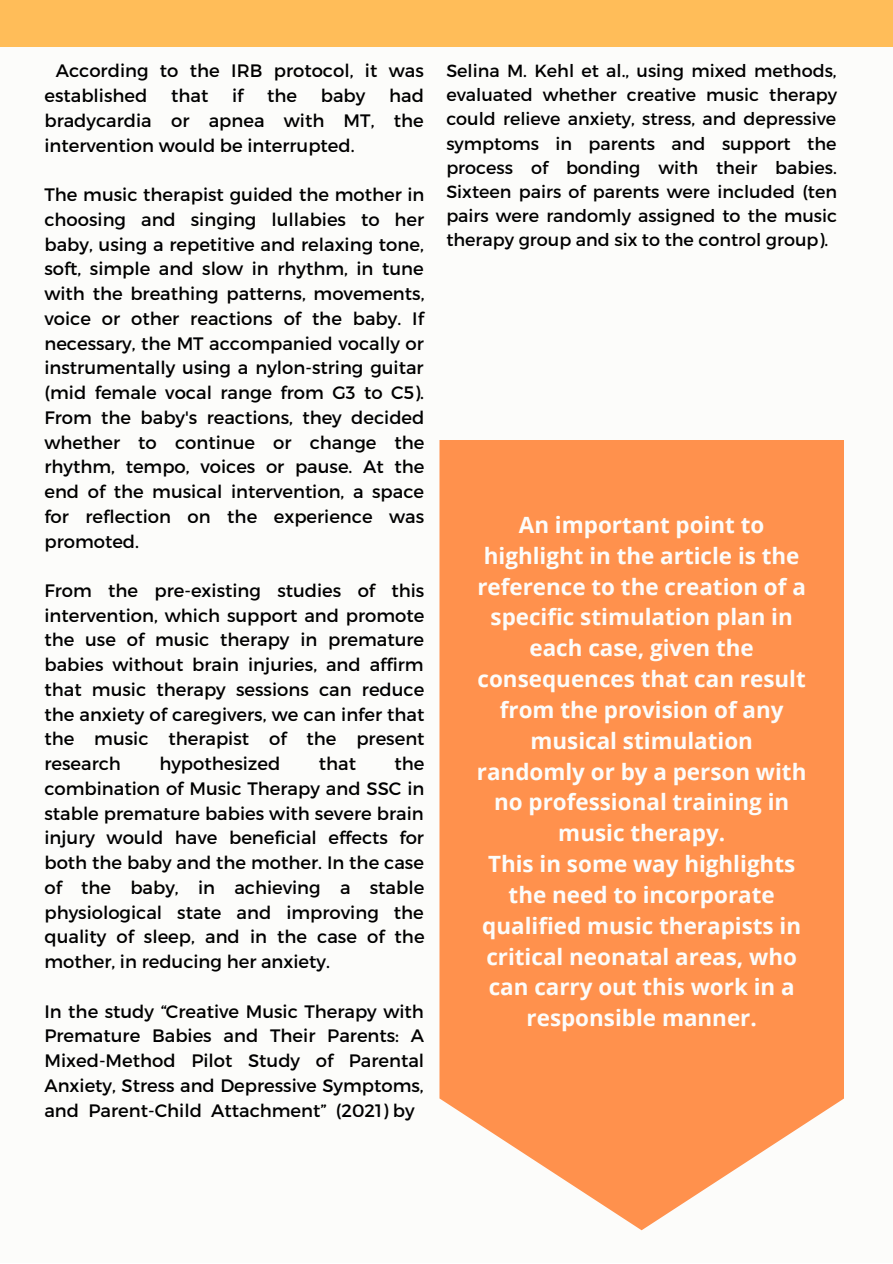
<style>
.page{position:relative;width:893px;height:1264px;background:#fff}
.page>*{position:absolute;margin:0;border:0;box-sizing:border-box;transform-origin:0 0}
.t1{font:700 22.35px/30.9px "Open Sans";color:#fcfcfa;text-align:center}
.t2{font:18px/24.8px "Montserrat";color:#000;text-align:justify}
.t3{font:17.55px/24.2px "Montserrat";color:#000;text-align:justify}
</style>
<div class="page">
<div style="left:0;top:0;width:892px;height:1262px;background:#fcfcfa"></div>
<div style="left:0;top:0;width:892px;height:47px;background:#ffbd59"></div>
<svg style="left:439px;top:440px;width:404px;height:790px;background:#fe995b"></svg>
<p class="t2" style="left:44px;top:58px;width:381px;text-indent:11px">According to the IRB protocol, it was established</p>
<p class="t2" style="left:171px;top:82px;width:39px">that</p>
<p class="t2" style="left:232px;top:82px;width:13px">if</p>
<p class="t2" style="left:267px;top:82px;width:31px">the</p>
<p class="t2" style="left:321px;top:82px;width:46px">baby</p>
<p class="t2" style="left:44px;top:82px;width:381px;text-indent:345px">had bradycardia or apnea with MT, the intervention would be interrupted.</p>
<p class="t2" style="left:44px;top:181px;width:381px">The music therapist guided the mother in choosing and singing lullabies to her baby, using a repetitive and relaxing tone, soft, simple and slow in rhythm, in tune with the breathing patterns, movements, voice or other reactions of the baby. If necessary, the MT accompanied vocally or instrumentally using a nylon-string guitar (mid female vocal range from G3 to C5).<br>From the baby's reactions, they decided whether to continue or change the rhythm, tempo, voices or pause. At the end of the musical intervention, a space for reflection on the experience was promoted.</p>
<p class="t2" style="left:44px;top:577px;width:381px">From the pre-existing studies of this intervention, which support and promote the use of music therapy in premature babies without brain injuries, and affirm that music therapy sessions can reduce the anxiety of caregivers, we can infer that the music therapist of the present research</p>
<p class="t2" style="left:159px;top:750px;width:123px">hypothesized</p>
<p class="t2" style="left:319px;top:750px;width:39px">that</p>
<p class="t2" style="left:44px;top:750px;width:381px;text-indent:350px">the combination of Music Therapy and SSC in stable premature babies with severe brain injury would have beneficial effects for both the baby and the mother. In the case of the baby, in achieving a stable physiological state and improving the quality of sleep, and in the case of the mother, in reducing her anxiety.</p>
<p class="t2" style="left:44px;top:997px;width:381px">In the study “Creative Music Therapy with Premature Babies and Their Parents: A Mixed-Method Pilot Study of Parental Anxiety, Stress and Depressive Symptoms, and Parent-Child Attachment” (2021) by</p>
<p class="t3" style="left:446px;top:58px;width:392px">Selina M. Kehl et al., using mixed methods, evaluated whether creative music therapy could relieve anxiety, stress, and depressive symptoms in parents and support the process of bonding with their babies.<br>Sixteen pairs of parents were included (ten pairs were randomly assigned to the music therapy group and six to the control group).</p>
<p class="t1" style="left:477px;top:508px;width:331px">An important point to highlight in the article is the reference to the creation of a specific stimulation plan in each case, given the consequences that can result from the provision of any musical stimulation randomly or by a person with no professional training in music therapy.</p>
<p class="t1" style="left:482px;top:848px;width:320px">This in some way highlights the need to incorporate qualified music therapists in critical neonatal areas, who can carry out this work in a responsible manner.</p>
</div>
